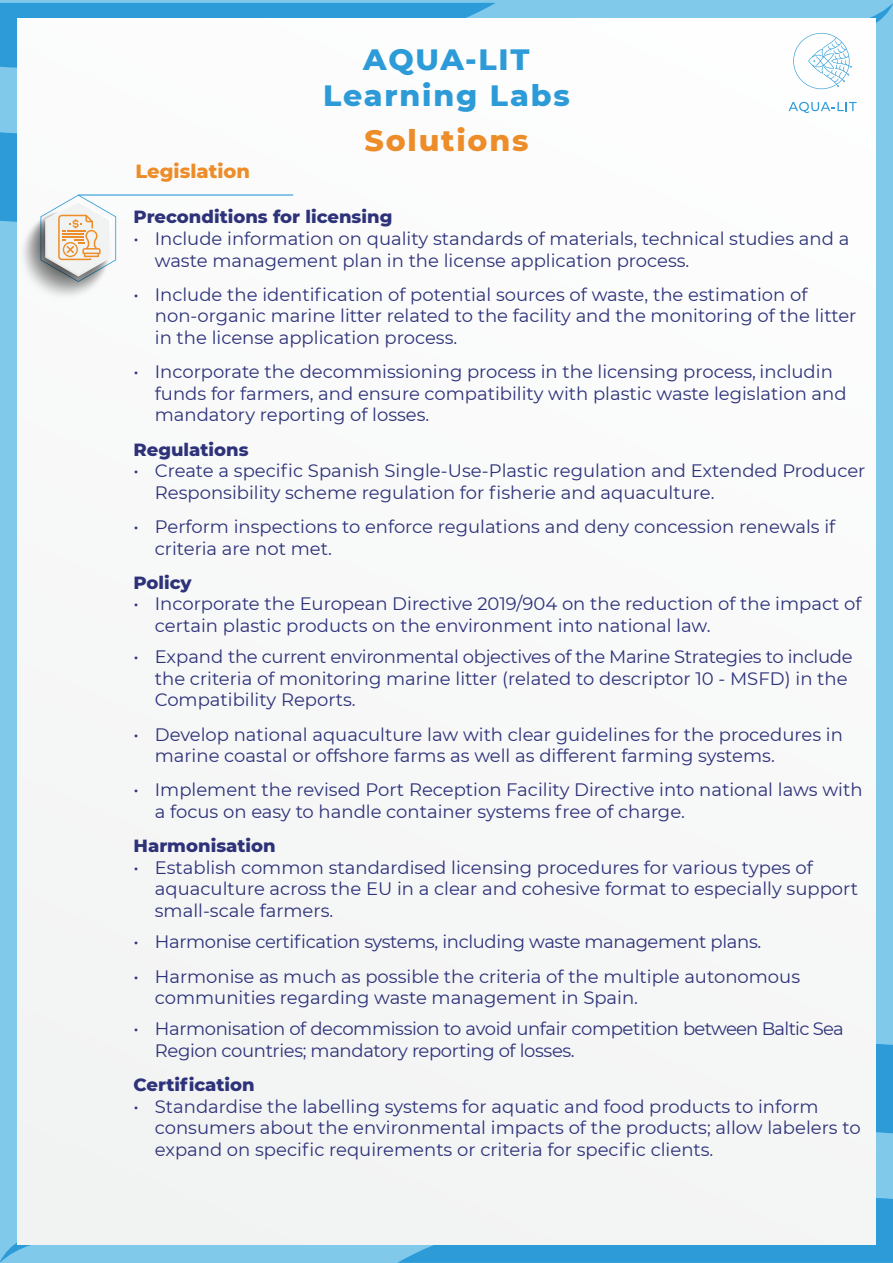
<style>
.page{position:relative;width:893px;height:1263px;background:#80c9eb}
.page>*{position:absolute;margin:0;border:0;box-sizing:border-box;transform-origin:0 0}
.t1{font:800 30px/36px "Montserrat";letter-spacing:.06em;color:#2d9bd7;text-align:center}
.t2{font:800 30px "Montserrat";letter-spacing:.06em;color:#ed8d29}
.t3{font:800 19.5px "Montserrat";color:#ed8d29}
.t4{font:18px/21.6px "Montserrat";color:#2d3279}
.t5{font:18px/21.6px "Montserrat";letter-spacing:-.02em;color:#2d3279}
.t6{font:800 18px "Montserrat";color:#2d3279}
</style>
<div class="page">
<svg style="left:0;top:2px;width:893px;height:135px"></svg>
<div style="left:0;top:3px;width:496px;height:68px;background:#2d9bd7"></div>
<svg style="left:397px;top:1198px;width:496px;height:65px"></svg>
<div style="left:17px;top:18px;width:859px;height:1227px;background:#f8f8f8"></div>
<hr style="left:78px;top:194px;width:215px;height:2px;background:#2d9bd7">
<svg style="left:24px;top:195px;width:92px;height:101px"></svg>
<svg style="left:793px;top:33px;width:59px;height:56px"></svg>
<svg style="left:788px;top:102px;width:69px;height:11px"></svg>
<h1 class="t1" style="left:323px;top:40px;width:248px">AQUA-LIT<br>Learning Labs</h1>
<p class="t3" style="left:135px;top:157px;width:116px">Legislation</p>
<h1 class="t2" style="left:364px;top:118px;width:166px">Solutions</h1>
<p class="t6" style="left:134px;top:204px;width:260px">Preconditions for licensing</p>
<p class="t4" style="left:155px;top:227px;width:696px;text-indent:-21px">• Include information on quality standards of materials, technical studies and a waste management plan in the license application process.</p>
<p class="t4" style="left:155px;top:283px;width:703px;text-indent:-21px">• Include the identification of potential sources of waste, the estimation of non-organic marine litter related to the facility and the monitoring of the litter in the license application process.</p>
<p class="t4" style="left:155px;top:360px;width:693px;text-indent:-21px">• Incorporate the decommissioning process in the licensing process, includin funds for farmers, and ensure compatibility with plastic waste legislation and mandatory reporting of losses.</p>
<p class="t6" style="left:134px;top:436px;width:117px">Regulations</p>
<p class="t4" style="left:155px;top:459px;width:712px;text-indent:-21px">• Create a specific Spanish Single-Use-Plastic regulation and Extended Producer<br>Responsibility scheme regulation for fisherie and aquaculture.</p>
<p class="t4" style="left:155px;top:515px;width:682px;text-indent:-21px">• Perform inspections to enforce regulations and deny concession renewals if criteria are not met.</p>
<p class="t6" style="left:134px;top:569px;width:60px">Policy</p>
<p class="t4" style="left:155px;top:593px;width:708px;text-indent:-21px">• Incorporate the European Directive 2019/904 on the reduction of the impact of certain plastic products on the environment into national law.</p>
<p class="t4" style="left:155px;top:645px;width:699px;text-indent:-21px">• Expand the current environmental objectives of the Marine Strategies to include the criteria of monitoring marine litter (related to descriptor 10 - MSFD) in the<br>Compatibility Reports.</p>
<p class="t4" style="left:155px;top:723px;width:689px;text-indent:-21px">• Develop national aquaculture law with clear guidelines for the procedures in marine coastal or offshore farms as well as different farming systems.</p>
<p class="t4" style="left:155px;top:779px;width:709px;text-indent:-21px">• Implement the revised Port Reception Facility Directive into national laws with a focus on easy to handle container systems free of charge.</p>
<p class="t6" style="left:134px;top:833px;width:144px">Harmonisation</p>
<p class="t4" style="left:155px;top:856px;width:705px;text-indent:-21px">• Establish common standardised licensing procedures for various types of aquaculture across the EU in a clear and cohesive format to especially support small-scale farmers.</p>
<p class="t5" style="left:134px;top:930px;width:629px">• Harmonise certification systems, including waste management plans.</p>
<p class="t4" style="left:155px;top:965px;width:647px;text-indent:-21px">• Harmonise as much as possible the criteria of the multiple autonomous communities regarding waste management in Spain.</p>
<p class="t5" style="left:155px;top:1017px;width:690px;text-indent:-21px">• Harmonisation of decommission to avoid unfair competition between Baltic Sea<br>Region countries; mandatory reporting of losses.</p>
<p class="t6" style="left:134px;top:1071px;width:123px">Certification</p>
<p class="t4" style="left:155px;top:1095px;width:707px;text-indent:-21px">• Standardise the labelling systems for aquatic and food products to inform consumers about the environmental impacts of the products; allow labelers to expand on specific requirements or criteria for specific clients.</p>
</div>
